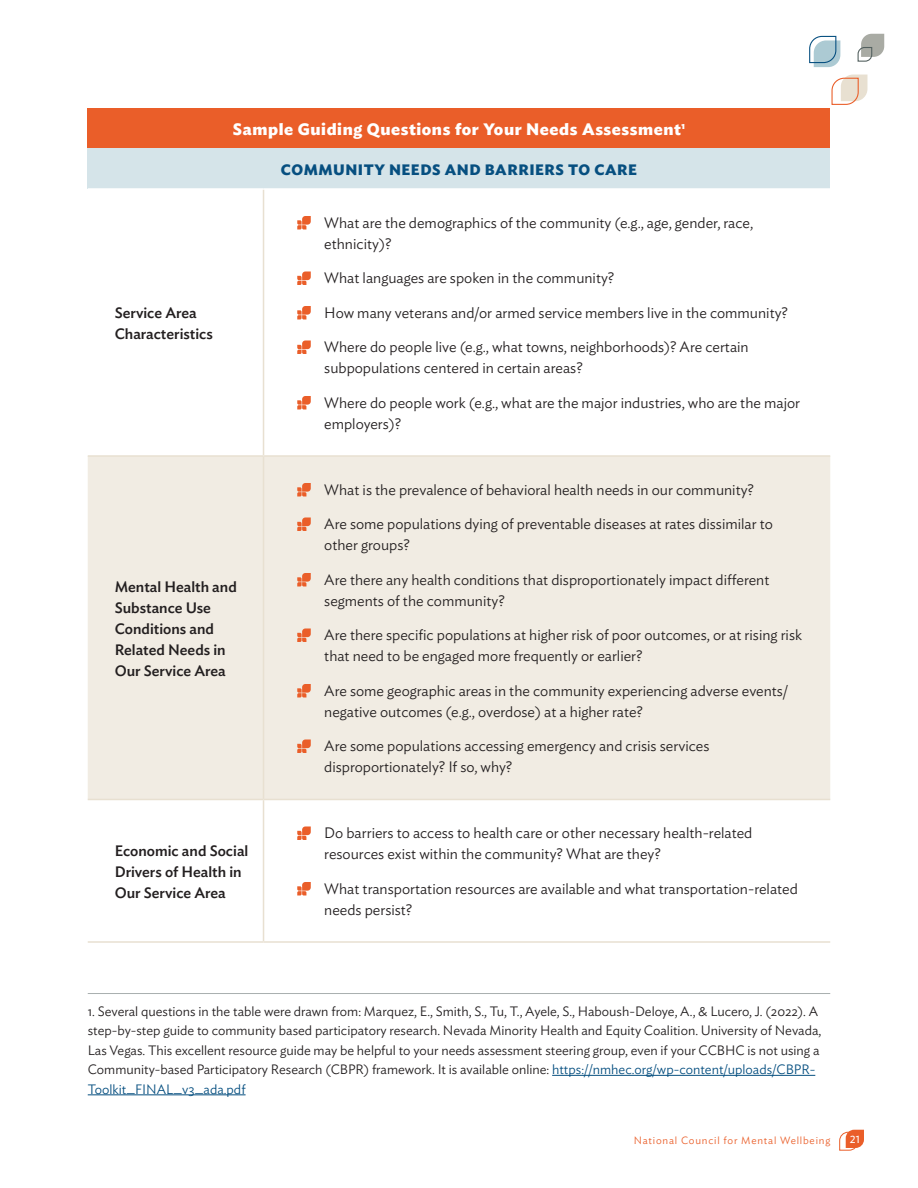
<style>
.page{position:relative;width:918px;height:1188px;background:#fff}
.page>*{position:absolute;margin:0;border:0;box-sizing:border-box;transform-origin:0 0}
.body_10_5{font:700 16.5px "Ideal Sans";letter-spacing:.035em;color:#fff}
.bullet_list{font:300 15px/21px "Ideal Sans";color:#231f20}
.Body_Paragraph{font:500 15px/21px "Ideal Sans";color:#231f20}
.body_10_5-2{font:700 15px "Ideal Sans";letter-spacing:.035em;color:#064f80}
.Body_Paragraph-2{font:300 13.5px/19.5px "Ideal Sans";color:#231f20}
.t1{font:300 10.5px "Ideal Sans";letter-spacing:.075em;color:#ea5e29}
.t2{font:10.5px "Ideal Sans";color:#fff}
.s1{color:#064f80}
</style>
<div class="page">
<svg style="left:809px;top:35px;width:31px;height:32px"></svg>
<svg style="left:831px;top:75px;width:36px;height:30px"></svg>
<svg style="left:857px;top:34px;width:27px;height:28px"></svg>
<svg style="left:839px;top:1130px;width:25px;height:21px"></svg>
<div style="left:88px;top:108px;width:742px;height:40px;background:#ea5e29"></div>
<div style="left:88px;top:148px;width:742px;height:41px;background:#d5e4e9"></div>
<div style="left:88px;top:457px;width:742px;height:342px;background:#f1ece3"></div>
<hr style="left:88px;top:188px;width:176px;height:2px;background:#fff">
<hr style="left:264px;top:188px;width:566px;height:2px;background:#fff">
<hr style="left:88px;top:455px;width:176px;height:2px;background:#e8e0d1">
<hr style="left:263px;top:457px;width:1px;height:342px;background:#e8e0d1">
<hr style="left:88px;top:799px;width:176px;height:1px;background:#e8e0d1">
<hr style="left:88px;top:941px;width:176px;height:2px;background:#e8e0d1">
<hr style="left:264px;top:941px;width:566px;height:2px;background:#e8e0d1">
<hr style="left:263px;top:190px;width:1px;height:265px;background:#e8e0d1">
<hr style="left:263px;top:800px;width:1px;height:141px;background:#e8e0d1">
<hr style="left:264px;top:455px;width:566px;height:2px;background:#e8e0d1">
<hr style="left:264px;top:799px;width:566px;height:1px;background:#e8e0d1">
<svg style="left:297px;top:216px;width:14px;height:13px"></svg>
<svg style="left:297px;top:271px;width:14px;height:14px"></svg>
<svg style="left:297px;top:306px;width:14px;height:13px"></svg>
<svg style="left:297px;top:340px;width:14px;height:14px"></svg>
<svg style="left:297px;top:396px;width:14px;height:13px"></svg>
<svg style="left:297px;top:483px;width:14px;height:13px"></svg>
<svg style="left:297px;top:517px;width:14px;height:14px"></svg>
<svg style="left:297px;top:573px;width:14px;height:13px"></svg>
<svg style="left:297px;top:628px;width:14px;height:14px"></svg>
<svg style="left:297px;top:684px;width:14px;height:13px"></svg>
<svg style="left:297px;top:739px;width:14px;height:14px"></svg>
<svg style="left:297px;top:826px;width:14px;height:14px"></svg>
<svg style="left:297px;top:882px;width:14px;height:13px"></svg>
<hr style="left:88px;top:993px;width:742px;height:1px;background:#a9afaf">
<hr style="left:552px;top:1075px;width:263px;height:1px;background:#064f80">
<hr style="left:88px;top:1095px;width:158px;height:1px;background:#064f80">
<p class="Body_Paragraph" style="left:115px;top:301px;width:100px">Service Area<br>Characteristics</p>
<p class="body_10_5" style="left:233px;top:116px;width:454px">Sample Guiding Questions for Your Needs Assessment<sup>1</sup></p>
<p class="body_10_5-2" style="left:281px;top:157px;width:358px">COMMUNITY NEEDS AND BARRIERS TO CARE</p>
<p class="bullet_list" style="left:324px;top:211px;width:430px">What are the demographics of the community (e.g., age, gender, race, ethnicity)?</p>
<p class="bullet_list" style="left:324px;top:266px;width:292px">What languages are spoken in the community?</p>
<p class="bullet_list" style="left:324px;top:301px;width:465px">How many veterans and/or armed service members live in the community?</p>
<p class="bullet_list" style="left:324px;top:335px;width:426px">Where do people live (e.g., what towns, neighborhoods)? Are certain subpopulations centered in certain areas?</p>
<p class="bullet_list" style="left:324px;top:391px;width:477px">Where do people work (e.g., what are the major industries, who are the major employers)?</p>
<p class="Body_Paragraph" style="left:115px;top:575px;width:124px">Mental Health and<br>Substance Use<br>Conditions and<br>Related Needs in<br>Our Service Area</p>
<p class="Body_Paragraph" style="left:115px;top:839px;width:135px">Economic and Social<br>Drivers of Health in<br>Our Service Area</p>
<p class="bullet_list" style="left:324px;top:478px;width:431px">What is the prevalence of behavioral health needs in our community?</p>
<p class="bullet_list" style="left:324px;top:512px;width:450px">Are some populations dying of preventable diseases at rates dissimilar to other groups?</p>
<p class="bullet_list" style="left:324px;top:568px;width:447px">Are there any health conditions that disproportionately impact different segments of the community?</p>
<p class="bullet_list" style="left:324px;top:623px;width:479px">Are there specific populations at higher risk of poor outcomes, or at rising risk that need to be engaged more frequently or earlier?</p>
<p class="bullet_list" style="left:324px;top:679px;width:465px">Are some geographic areas in the community experiencing adverse events/ negative outcomes (e.g., overdose) at a higher rate?</p>
<p class="bullet_list" style="left:324px;top:734px;width:387px">Are some populations accessing emergency and crisis services disproportionately? If so, why?</p>
<p class="bullet_list" style="left:324px;top:821px;width:430px">Do barriers to access to health care or other necessary health-related resources exist within the community? What are they?</p>
<p class="bullet_list" style="left:324px;top:877px;width:475px">What transportation resources are available and what transportation-related needs persist?</p>
<p class="Body_Paragraph-2" style="left:88px;top:1000px;width:735px">1. Several questions in the table were drawn from: Marquez, E., Smith, S., Tu, T., Ayele, S., Haboush-Deloye, A., &amp; Lucero, J. (2022). A step-by-step guide to community based participatory research. Nevada Minority Health and Equity Coalition. University of Nevada, Las Vegas. This excellent resource guide may be helpful to your needs assessment steering group, even if your CCBHC is not using a Community-based Participatory Research (CBPR) framework. It is available online: <span class="s1">https://nmhec.org/wp-content/uploads/CBPR-Toolkit_FINAL_v3_ada.pdf</span></p>
<p class="t1" style="left:634px;top:1133px;width:198px">National Council for Mental Wellbeing</p>
<p class="t2" style="left:850px;top:1131px;width:12px">21</p>
</div>
